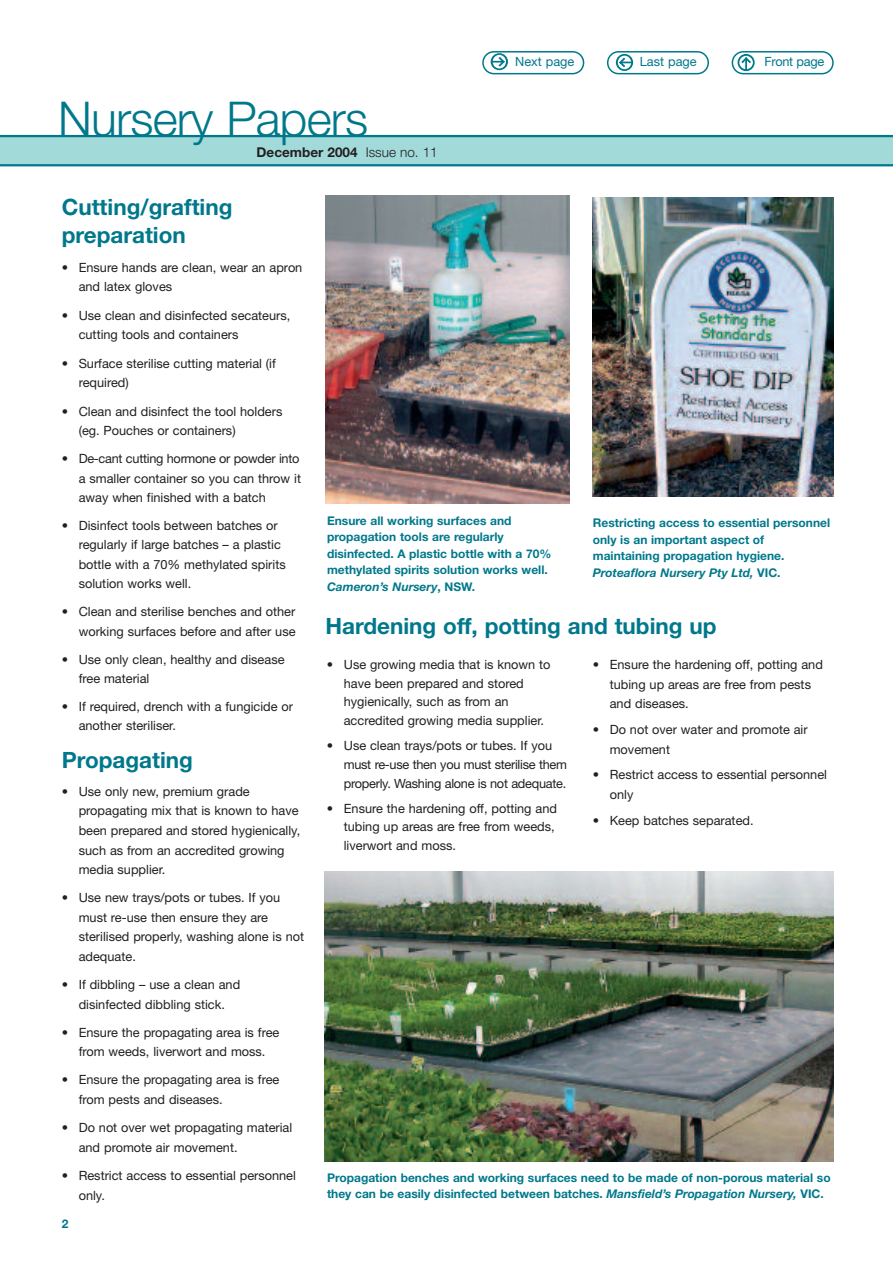
<style>
.page{position:relative;width:893px;height:1263px;background:#fff}
.page>*{position:absolute;margin:0;border:0;box-sizing:border-box;transform-origin:0 0}
.t1{font:300 48px "Helvetica Neue";letter-spacing:-.015em;color:#00788b}
.t2{font:700 22.5px/28.8px "Helvetica Neue";color:#00788b}
.t3{font:700 13.5px "Helvetica Neue";color:#231f20}
.t4{font:12.75px/19.5px "Helvetica Neue";color:#231f20}
.t5{font:12.75px/18.8px "Helvetica Neue";letter-spacing:-.02em;color:#231f20}
.t6{font:12.75px "Helvetica Neue";color:#00788b}
.t7{font:12.75px "Helvetica Neue";letter-spacing:-.02em;color:#00788b}
.t8{font:700 12px/16.5px "Helvetica Neue";color:#00788b}
.s1{font-weight:300}
.s2{font-style:italic}
</style>
<div class="page">
<div style="left:0;top:136px;width:893px;height:30px;background:#a2dada"></div>
<hr style="left:0;top:135px;width:893px;height:2px;background:#00788b">
<hr style="left:0;top:164px;width:893px;height:2px;background:#00788b">
<svg style="left:482px;top:51px;width:102px;height:23px"></svg>
<svg style="left:732px;top:51px;width:102px;height:23px"></svg>
<svg style="left:607px;top:51px;width:102px;height:23px"></svg>
<img style="left:326px;top:196px;width:244px;height:307px">
<img style="left:592px;top:197px;width:241px;height:300px">
<img style="left:324px;top:872px;width:509px;height:290px">
<h1 class="t1" style="left:58px;top:102px;width:311px">Nursery Papers</h1>
<p class="t3" style="left:257px;top:148px;width:183px">December 2004 <span class="s1">Issue no. 11</span></p>
<p class="t6" style="left:515px;top:57px;width:61px">Next page</p>
<p class="t6" style="left:640px;top:57px;width:58px">Last page</p>
<p class="t7" style="left:765px;top:57px;width:61px">Front page</p>
<h2 class="t2" style="left:62px;top:194px;width:172px">Cutting/grafting preparation</h2>
<p class="t4" style="left:79px;top:258px;width:225px;text-indent:-17px">• Ensure hands are clean, wear an apron and latex gloves</p>
<p class="t4" style="left:79px;top:306px;width:213px;text-indent:-17px">• Use clean and disinfected secateurs, cutting tools and containers</p>
<p class="t4" style="left:79px;top:354px;width:199px;text-indent:-17px">• Surface sterilise cutting material (if required)</p>
<p class="t4" style="left:79px;top:402px;width:205px;text-indent:-17px">• Clean and disinfect the tool holders (eg. Pouches or containers)</p>
<p class="t4" style="left:79px;top:450px;width:224px;text-indent:-17px">• De-cant cutting hormone or powder into a smaller container so you can throw it away when finished with a batch</p>
<p class="t4" style="left:79px;top:517px;width:209px;text-indent:-17px">• Disinfect tools between batches or regularly if large batches – a plastic bottle with a 70% methylated spirits solution works well.</p>
<p class="t4" style="left:62px;top:603px;width:235px;text-align:right">• Clean and sterilise benches and other working surfaces before and after use</p>
<p class="t4" style="left:79px;top:650px;width:207px;text-indent:-17px">• Use only clean, healthy and disease free material</p>
<p class="t4" style="left:79px;top:698px;width:216px;text-indent:-17px">• If required, drench with a fungicide or another steriliser.</p>
<h2 class="t2" style="left:62px;top:747px;width:133px">Propagating</h2>
<p class="t4" style="left:79px;top:783px;width:223px;text-indent:-17px">• Use only new, premium grade propagating mix that is known to have been prepared and stored hygienically, such as from an accredited growing media supplier.</p>
<p class="t4" style="left:79px;top:889px;width:227px;text-indent:-17px">• Use new trays/pots or tubes. If you must re-use then ensure they are sterilised properly, washing alone is not adequate.</p>
<p class="t4" style="left:62px;top:976px;width:180px;text-align:center">• If dibbling – use a clean and disinfected dibbling stick.</p>
<p class="t4" style="left:62px;top:1023px;width:219px;text-align:center">• Ensure the propagating area is free from weeds, liverwort and moss.</p>
<p class="t4" style="left:79px;top:1071px;width:202px;text-indent:-17px">• Ensure the propagating area is free from pests and diseases.</p>
<p class="t4" style="left:79px;top:1119px;width:215px;text-indent:-17px">• Do not over wet propagating material and promote air movement.</p>
<p class="t4" style="left:79px;top:1167px;width:219px;text-indent:-17px">• Restrict access to essential personnel only.</p>
<p class="t8" style="left:62px;top:1217px;width:8px">2</p>
<p class="t8" style="left:327px;top:513px;width:226px">Ensure all working surfaces and propagation tools are regularly disinfected. A plastic bottle with a 70% methylated spirits solution works well.<br><span class="s2">Cameron’s Nursery</span>, NSW.</p>
<p class="t8" style="left:593px;top:516px;width:239px">Restricting access to essential personnel only is an important aspect of maintaining propagation hygiene.<br><span class="s2">Proteaflora Nursery Pty Ltd,</span> VIC.</p>
<h2 class="t2" style="left:326px;top:613px;width:393px">Hardening off, potting and tubing up</h2>
<p class="t4" style="left:344px;top:656px;width:208px;line-height:18.8px;text-indent:-17px">• Use growing media that is known to have been prepared and stored hygienically, such as from an accredited growing media supplier.</p>
<p class="t5" style="left:344px;top:737px;width:225px;text-indent:-17px">• Use clean trays/pots or tubes. If you must re-use then you must sterilise them properly. Washing alone is not adequate.</p>
<p class="t4" style="left:344px;top:800px;width:215px;line-height:18.8px;text-indent:-17px">• Ensure the hardening off, potting and tubing up areas are free from weeds, liverwort and moss.</p>
<p class="t4" style="left:610px;top:656px;width:215px;text-indent:-17px">• Ensure the hardening off, potting and tubing up areas are free from pests and diseases.</p>
<p class="t4" style="left:610px;top:721px;width:199px;text-indent:-17px">• Do not over water and promote air movement</p>
<p class="t4" style="left:610px;top:766px;width:219px;text-indent:-17px">• Restrict access to essential personnel only</p>
<p class="t4" style="left:593px;top:812px;width:162px">• Keep batches separated.</p>
<p class="t8" style="left:327px;top:1170px;width:505px">Propagation benches and working surfaces need to be made of non-porous material so they can be easily disinfected between batches. <span class="s2">Mansfield’s Propagation Nursery,</span> VIC.</p>
</div>
